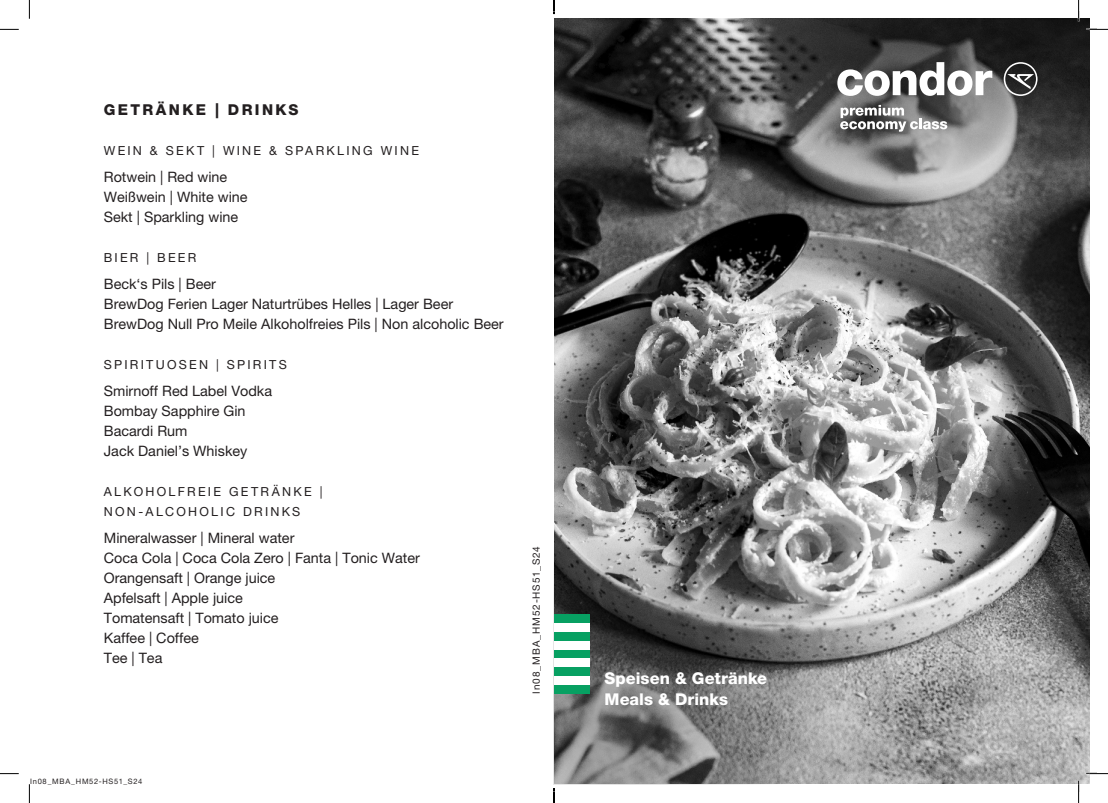
<style>
.page{position:relative;width:1108px;height:803px;background:#fff}
.page>*{position:absolute;margin:0;border:0;box-sizing:border-box;transform-origin:0 0}
.t1{font:800 16.25px/20.2px "Helvetica Neue LT Pro";color:#fff}
.t2{font:800 15px "Helvetica Neue LT Pro";letter-spacing:.16em;color:#231f20}
.t3{font:14.38px/20px "Helvetica Neue LT Pro";color:#231f20}
.t4{font:12.5px/20px "Helvetica Neue LT Pro";letter-spacing:.185em;color:#231f20}
.t5{font:10px "Helvetica Neue LT Pro";letter-spacing:.085em;color:#231f20}
.t6{font:7.5px "Helvetica Neue LT Pro";letter-spacing:.095em;color:#231f20}
</style>
<div class="page">
<img style="left:554px;top:18px;width:535px;height:766px">
<svg style="left:554px;top:513px;width:394px;height:271px;background:#8a8a8a"></svg>
<svg style="left:837px;top:62px;width:155px;height:34px"></svg>
<svg style="left:1003px;top:62px;width:34px;height:34px"></svg>
<svg style="left:840px;top:105px;width:107px;height:27px"></svg>
<div style="left:554px;top:614px;width:35px;height:9px;background:#07a062"></div>
<div style="left:554px;top:632px;width:35px;height:9px;background:#07a062"></div>
<div style="left:554px;top:649px;width:35px;height:9px;background:#07a062"></div>
<div style="left:554px;top:667px;width:35px;height:9px;background:#07a062"></div>
<div style="left:554px;top:685px;width:35px;height:8px;background:#07a062"></div>
<div style="left:554px;top:623px;width:35px;height:9px;background:#fff"></div>
<div style="left:554px;top:641px;width:35px;height:8px;background:#fff"></div>
<div style="left:554px;top:658px;width:35px;height:9px;background:#fff"></div>
<div style="left:554px;top:676px;width:35px;height:9px;background:#fff"></div>
<svg style="left:0;top:29px;width:19px;height:1px"></svg>
<svg style="left:1086px;top:28px;width:22px;height:2px"></svg>
<svg style="left:0;top:773px;width:19px;height:1px"></svg>
<svg style="left:1086px;top:772px;width:22px;height:2px"></svg>
<svg style="left:29px;top:0;width:1px;height:19px"></svg>
<svg style="left:29px;top:784px;width:1px;height:19px"></svg>
<svg style="left:1077px;top:0;width:2px;height:22px"></svg>
<svg style="left:1077px;top:781px;width:2px;height:22px"></svg>
<svg style="left:553px;top:0;width:2px;height:14px"></svg>
<svg style="left:553px;top:788px;width:2px;height:15px"></svg>
<p class="t2" style="left:104px;top:101px;width:196px">GETRÄNKE | DRINKS</p>
<p class="t4" style="left:104px;top:140px;width:317px">WEIN &amp; SEKT | WINE &amp; SPARKLING WINE</p>
<p class="t3" style="left:104px;top:167px;width:145px">Rotwein | Red wine<br>Weißwein | White wine<br>Sekt | Sparkling wine</p>
<p class="t4" style="left:104px;top:247px;width:94px">BIER | BEER</p>
<p class="t3" style="left:104px;top:274px;width:401px">Beck‘s Pils | Beer<br>BrewDog Ferien Lager Naturtrübes Helles | Lager Beer<br>BrewDog Null Pro Meile Alkoholfreies Pils | Non alcoholic Beer</p>
<p class="t4" style="left:104px;top:354px;width:185px">SPIRITUOSEN | SPIRITS</p>
<p class="t3" style="left:104px;top:381px;width:170px">Smirnoff Red Label Vodka<br>Bombay Sapphire Gin<br>Bacardi Rum<br>Jack Daniel’s Whiskey</p>
<p class="t4" style="left:104px;top:481px;width:220px">ALKOHOLFREIE GETRÄNKE |<br>NON-ALCOHOLIC DRINKS</p>
<p class="t3" style="left:104px;top:528px;width:317px">Mineralwasser | Mineral water<br>Coca Cola | Coca Cola Zero | Fanta | Tonic Water<br>Orangensaft | Orange juice<br>Apfelsaft | Apple juice<br>Tomatensaft | Tomato juice<br>Kaffee | Coffee<br>Tee | Tea</p>
<p class="t5" style="left:531px;top:694px;width:149px;rotate:-90deg">In08_MBA_HM52-HS51_S24</p>
<p class="t6" style="left:30px;top:777px;width:114px">In08_MBA_HM52-HS51_S24</p>
<p class="t1" style="left:604px;top:670px;width:164px">Speisen &amp; Getränke<br>Meals &amp; Drinks</p>
</div>
